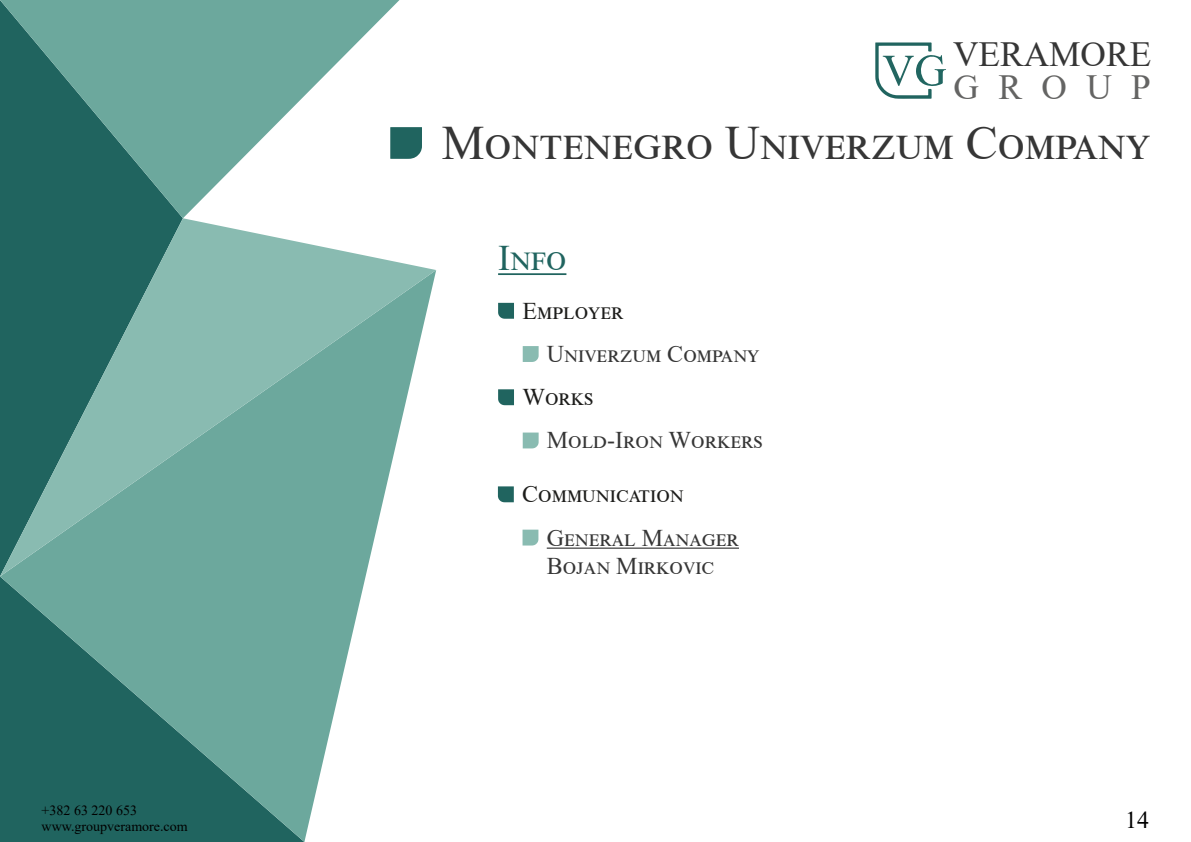
<style>
.page{position:relative;width:1191px;height:842px;background:#fff}
.page>*{position:absolute;margin:0;border:0;box-sizing:border-box;transform-origin:0 0}
.t1{font:48px "Times New Roman";color:#363636}
.t2{font:36px "Times New Roman";color:#20645f}
.t3{font:35.3px "Times New Roman";color:#363636}
.t4{font:35.3px "Times New Roman";letter-spacing:.55em;color:#646463}
.t5{font:24px/28.8px "Times New Roman";color:#363636}
.t6{font:24px "Times New Roman";color:#1d1d1b}
.t7{font:24px "Times New Roman";color:#000}
.t8{font:14px/16.8px "Times New Roman";color:#000}
</style>
<div class="page">
<svg style="left:0;top:576px;width:366px;height:266px;background:#57928a"></svg>
<svg style="left:0;top:0;width:399px;height:218px;fill:#6ca89d"></svg>
<svg style="left:0;top:218px;width:436px;height:358px;background:#76a9a1"></svg>
<svg style="left:390px;top:127px;width:32px;height:32px"></svg>
<svg style="left:875px;top:42px;width:71px;height:57px"></svg>
<hr style="left:498px;top:273px;width:68px;height:2px;background:#20645f">
<svg style="left:498px;top:303px;width:16px;height:16px"></svg>
<svg style="left:498px;top:389px;width:16px;height:16px"></svg>
<svg style="left:523px;top:432px;width:15px;height:16px"></svg>
<svg style="left:523px;top:346px;width:15px;height:16px"></svg>
<svg style="left:498px;top:486px;width:16px;height:16px"></svg>
<svg style="left:522px;top:530px;width:16px;height:15px"></svg>
<hr style="left:547px;top:547px;width:192px;height:2px;background:#363636">
<p class="t8" style="left:42px;top:801px;width:148px">+382 63 220 653 www.groupveramore.com</p>
<h3 class="t3" style="left:953px;top:29px;width:200px">VERAMORE</h3>
<h3 class="t4" style="left:953px;top:62px;width:199px">GROUP</h3>
<h1 class="t1" style="left:442px;top:109px;width:710px">MONTENEGRO UNIVERZUM COMPANY</h1>
<h2 class="t2" style="left:498px;top:233px;width:70px">INFO</h2>
<p class="t6" style="left:522px;top:294px;width:103px">EMPLOYER</p>
<p class="t5" style="left:547px;top:339px;width:214px">UNIVERZUM COMPANY</p>
<p class="t6" style="left:522px;top:380px;width:72px">WORKS</p>
<p class="t5" style="left:547px;top:425px;width:217px">MOLD-IRON WORKERS</p>
<p class="t6" style="left:522px;top:477px;width:163px">COMMUNICATION</p>
<p class="t5" style="left:547px;top:522px;width:194px">GENERAL MANAGER<br>BOJAN MIRKOVIC</p>
<p class="t7" style="left:1125px;top:803px;width:25px">14</p>
</div>
